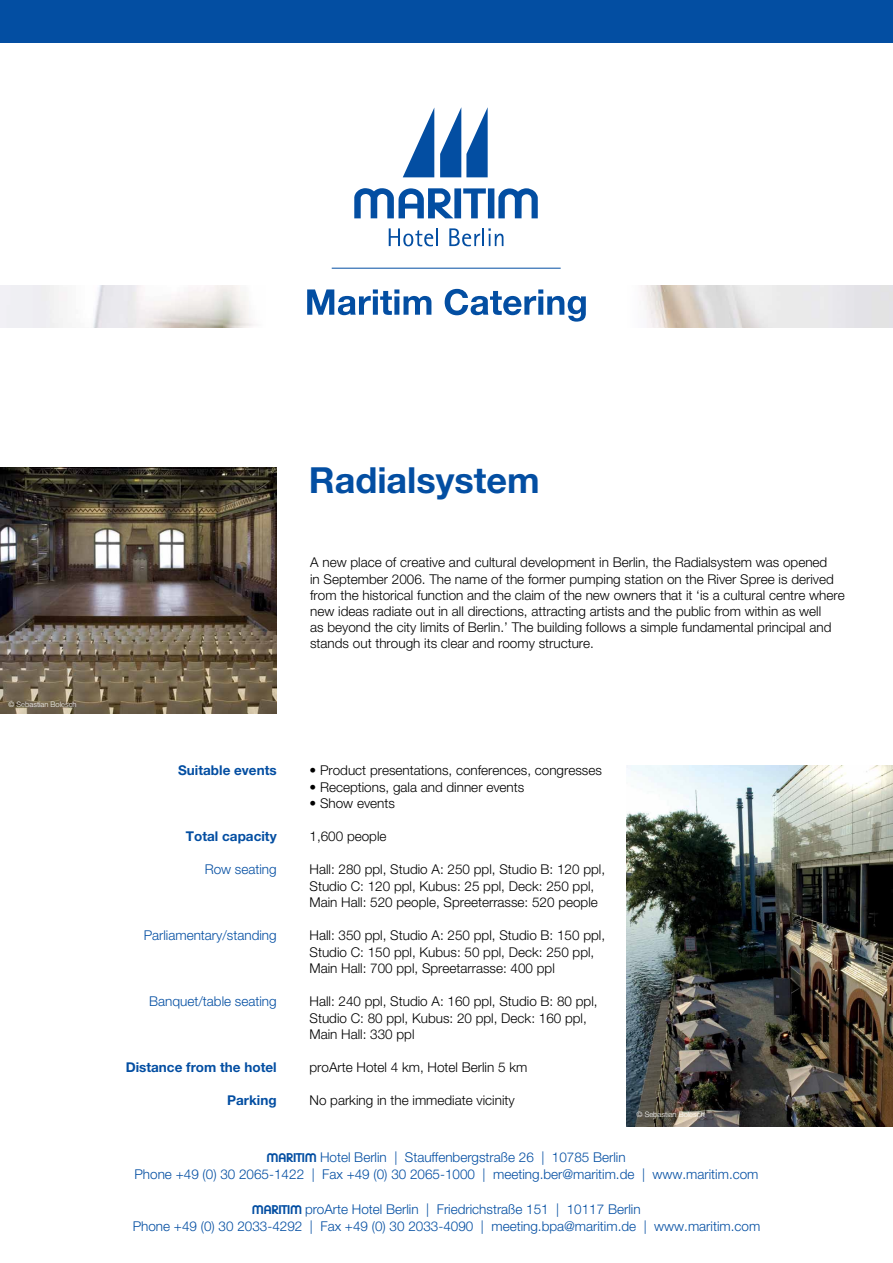
<style>
.page{position:relative;width:893px;height:1263px;background:#fff}
.page>*{position:absolute;margin:0;border:0;box-sizing:border-box;transform-origin:0 0}
.t1{font:700 36px "Helvetica Neue LT Pro";color:#034ea2}
.t2{font:300 13.5px/16.5px "Helvetica Neue LT Pro";color:#000}
.t3{font:300 13.5px/16.5px "Helvetica Neue LT Pro";color:#034ea2;text-align:center}
.t4{font:700 13.5px "Helvetica Neue LT Pro";color:#034ea2}
.t5{font:300 7.5px "Helvetica Neue LT Pro";color:#fff}
.s1{font-family:"Maritim Plain";font-weight:400}
</style>
<div class="page">
<div style="left:0;top:0;width:893px;height:43px;background:#034ea2"></div>
<img style="left:0;top:468px;width:277px;height:245px">
<img style="left:627px;top:765px;width:266px;height:361px">
<svg style="left:0;top:285px;width:893px;height:43px;fill:#eae9ea"></svg>
<div style="left:236px;top:280px;width:421px;height:59px;background:#fff"></div>
<hr style="left:332px;top:268px;width:229px;height:1px;background:#034ea2">
<svg style="left:307px;top:289px;width:124px;height:26px"></svg>
<svg style="left:445px;top:289px;width:141px;height:33px"></svg>
<svg style="left:403px;top:108px;width:31px;height:69px"></svg>
<svg style="left:440px;top:107px;width:48px;height:70px"></svg>
<svg style="left:354px;top:188px;width:184px;height:30px"></svg>
<svg style="left:389px;top:228px;width:49px;height:18px"></svg>
<svg style="left:449px;top:228px;width:54px;height:18px"></svg>
<p class="t5" style="left:9px;top:700px;width:70px">© Sebastian Bolesch</p>
<h1 class="t1" style="left:309px;top:458px;width:233px">Radialsystem</h1>
<p class="t2" style="left:310px;top:554px;width:536px">A new place of creative and cultural development in Berlin, the Radialsystem was opened<br>in September 2006. The name of the former pumping station on the River Spree is derived from the historical function and the claim of the new owners that it ‘is a cultural centre where new ideas radiate out in all directions, attracting artists and the public from within as well<br>as beyond the city limits of Berlin.’ The building follows a simple fundamental principal and stands out through its clear and roomy structure.</p>
<p class="t4" style="left:178px;top:762px;width:100px">Suitable events</p>
<p class="t4" style="left:186px;top:828px;width:92px">Total capacity</p>
<p class="t3" style="left:205px;top:861px;width:74px">Row seating</p>
<p class="t3" style="left:144px;top:927px;width:135px">Parliamentary/standing</p>
<p class="t3" style="left:149px;top:993px;width:129px">Banquet/table seating</p>
<p class="t4" style="left:126px;top:1059px;width:152px">Distance from the hotel</p>
<p class="t4" style="left:227px;top:1092px;width:51px">Parking</p>
<p class="t2" style="left:309px;top:762px;width:294px">• Product presentations, conferences, congresses</p>
<p class="t2" style="left:309px;top:778px;width:216px">• Receptions, gala and dinner events</p>
<p class="t2" style="left:309px;top:795px;width:87px">• Show events</p>
<p class="t2" style="left:309px;top:828px;width:79px">1,600 people</p>
<p class="t2" style="left:309px;top:861px;width:297px">Hall: 280 ppl, Studio A: 250 ppl, Studio B: 120 ppl,<br>Studio C: 120 ppl, Kubus: 25 ppl, Deck: 250 ppl,<br>Main Hall: 520 people, Spreeterrasse: 520 people</p>
<p class="t2" style="left:309px;top:927px;width:297px">Hall: 350 ppl, Studio A: 250 ppl, Studio B: 150 ppl,<br>Studio C: 150 ppl, Kubus: 50 ppl, Deck: 250 ppl,<br>Main Hall: 700 ppl, Spreetarrasse: 400 ppl</p>
<p class="t2" style="left:309px;top:993px;width:290px">Hall: 240 ppl, Studio A: 160 ppl, Studio B: 80 ppl,<br>Studio C: 80 ppl, Kubus: 20 ppl, Deck: 160 ppl,<br>Main Hall: 330 ppl</p>
<p class="t2" style="left:309px;top:1059px;width:219px">proArte Hotel 4 km, Hotel Berlin 5 km</p>
<p class="t2" style="left:309px;top:1092px;width:207px">No parking in the immediate vicinity</p>
<p class="t5" style="left:637px;top:1110px;width:70px">© Sebastian Bolesch</p>
<p class="t3" style="left:134px;top:1149px;width:626px"><span class="s1">M</span> Hotel Berlin | Stauffenbergstraße 26 | 10785 Berlin<br>Phone +49 (0) 30 2065-1422 | Fax +49 (0) 30 2065-1000 | meeting.ber@maritim.de | www.maritim.com</p>
<p class="t3" style="left:133px;top:1201px;width:629px"><span class="s1">M</span> proArte Hotel Berlin | Friedrichstraße 151 | 10117 Berlin<br>Phone +49 (0) 30 2033-4292 | Fax +49 (0) 30 2033-4090 | meeting.bpa@maritim.de | www.maritim.com</p>
</div>
